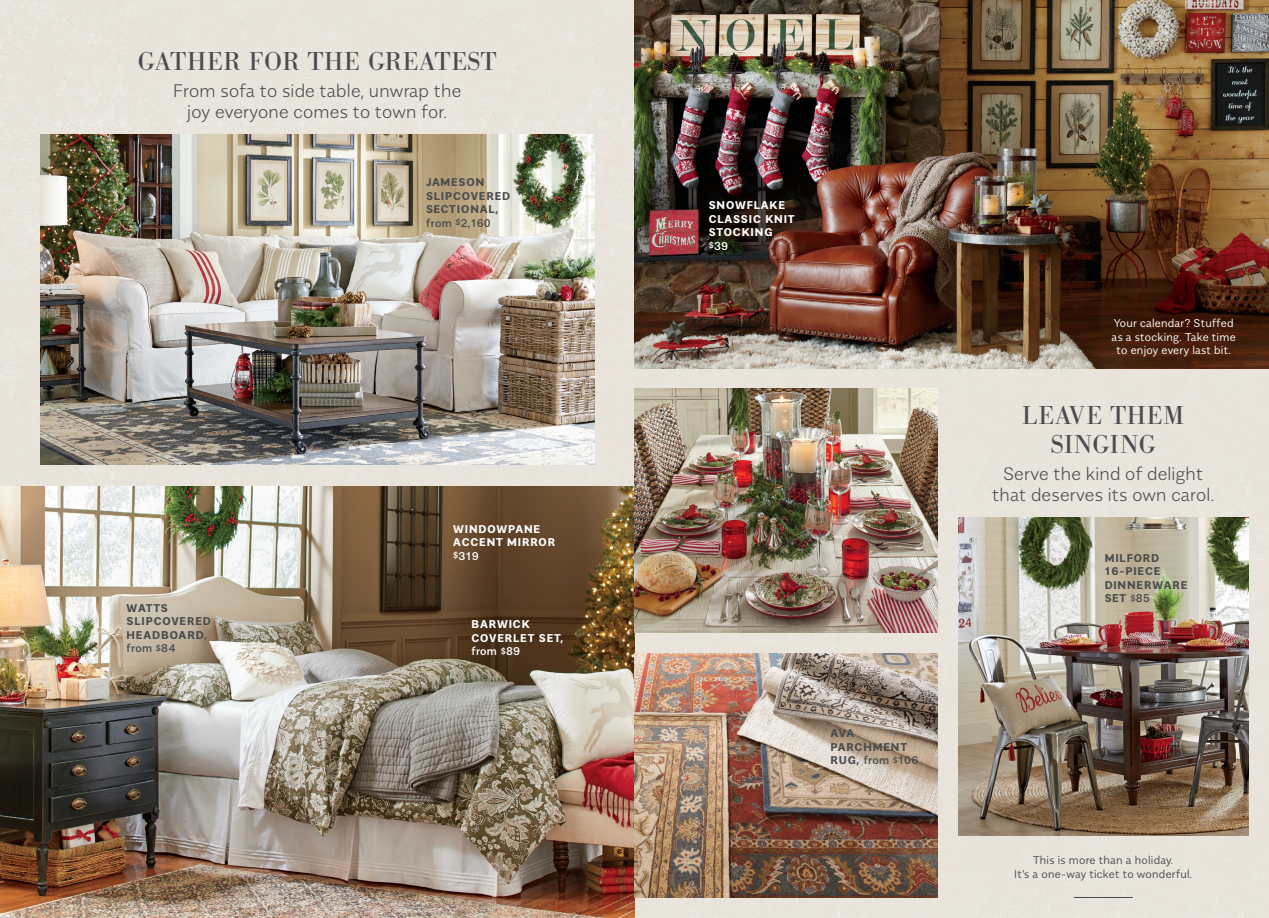
<style>
.page{position:relative;width:1269px;height:918px;background:#e9e4db}
.page>*{position:absolute;margin:0;border:0;box-sizing:border-box;transform-origin:0 0}
.t1{font:27px/28.5px "Bodoni Recut FS";letter-spacing:.03em;color:#4b4c4d;text-align:center}
.t2{font:200 18px/21px "Alergia Normal";letter-spacing:.01em;color:#4b4c4d;text-align:center}
.t3{font:700 11.25px/13.5px "Alergia Normal";letter-spacing:.08em;color:#4b4c4d}
.t4{font:700 11.25px/13.5px "Alergia Normal";letter-spacing:.08em;color:#fff}
.t5{font:300 11.25px/13.5px "Alergia Normal";letter-spacing:.02em;color:#fff;text-align:center}
.t6{font:300 11.25px/13.5px "Alergia Normal";letter-spacing:.02em;color:#4b4c4d;text-align:center}
.t7{font:500 11.25px "Alergia Normal";color:#fff}
.s1{font-weight:500}
.s2{font-weight:500;font-size:8.25px}
.s3{font-size:8.25px}
</style>
<div class="page">
<img style="left:0;top:486px;width:634px;height:432px">
<img style="left:634px;top:0;width:635px;height:368px">
<img style="left:634px;top:653px;width:304px;height:244px">
<img style="left:634px;top:389px;width:304px;height:244px">
<hr style="left:1074px;top:897px;width:59px;height:1px;background:#4b4c4d">
<img style="left:40px;top:135px;width:554px;height:329px">
<img style="left:958px;top:517px;width:290px;height:319px">
<p class="t1" style="left:138px;top:48px;width:360px">GATHER FOR THE GREATEST</p>
<p class="t2" style="left:173px;top:79px;width:290px">From sofa to side table, unwrap the joy everyone comes to town for.</p>
<p class="t3" style="left:426px;top:174px;width:86px">JAMESON<br>SLIPCOVERED</p>
<p class="t3" style="left:426px;top:201px;width:74px">SECTIONAL, <span class="s1">from</span> <span class="s2">$</span><span class="s1">2,160</span></p>
<p class="t3" style="left:127px;top:600px;width:86px">WATTS<br>SLIPCOVERED<br>HEADBOARD, <span class="s1">from</span> <span class="s2">$</span><span class="s1">84</span></p>
<p class="t4" style="left:453px;top:521px;width:103px">WINDOWPANE<br>ACCENT MIRROR</p>
<p class="t7" style="left:453px;top:547px;width:27px"><span class="s3">$</span>319</p>
<p class="t4" style="left:471px;top:616px;width:93px">BARWICK<br>COVERLET SET, <span class="s1">from</span> <span class="s2">$</span><span class="s1">89</span></p>
<p class="t4" style="left:709px;top:197px;width:87px">SNOWFLAKE<br>CLASSIC KNIT<br>STOCKING</p>
<p class="t7" style="left:709px;top:237px;width:21px"><span class="s3">$</span>39</p>
<p class="t3" style="left:831px;top:726px;width:89px">AVA<br>PARCHMENT<br>RUG, <span class="s1">from</span> <span class="s2">$</span><span class="s1">106</span></p>
<p class="t5" style="left:1112px;top:316px;width:126px">Your calendar? Stuffed as a stocking. Take time to enjoy every last bit.</p>
<p class="t1" style="left:1022px;top:402px;width:163px">LEAVE THEM<br>SINGING</p>
<p class="t2" style="left:992px;top:461px;width:224px">Serve the kind of delight that deserves its own carol.</p>
<p class="t3" style="left:1105px;top:550px;width:84px">MILFORD<br>16-PIECE<br>DINNERWARE<br>SET <span class="s2">$</span><span class="s1">85</span></p>
<p class="t6" style="left:1014px;top:852px;width:180px">This is more than a holiday.<br>It's a one-way ticket to wonderful.</p>
</div>
